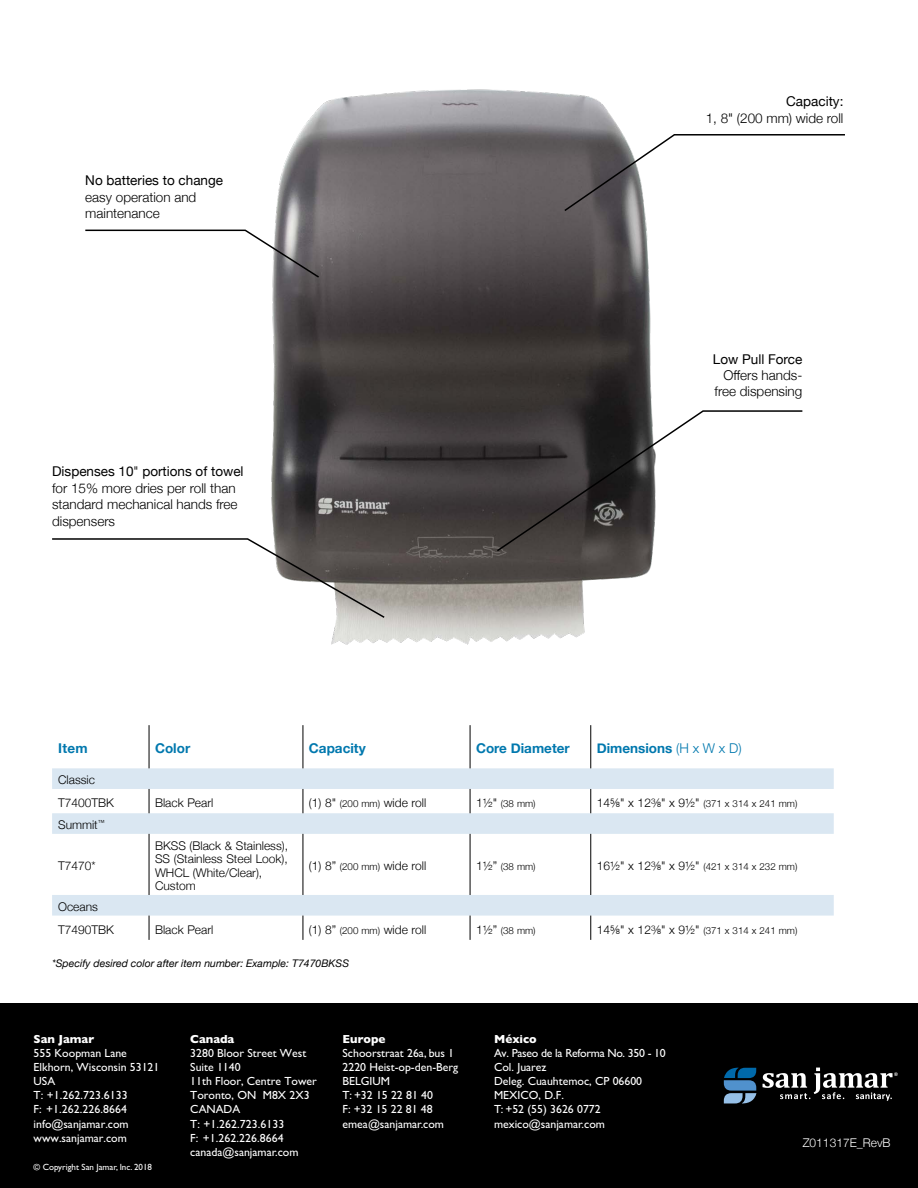
<style>
.page{position:relative;width:918px;height:1188px;background:#fff}
.page>*{position:absolute;margin:0;border:0;box-sizing:border-box;transform-origin:0 0}
.t1{font:300 13.5px/16.5px "Helvetica Neue";color:#000}
.t2{font:700 13.5px "Helvetica Neue";color:#0078ae}
.t3{font:13.5px "Helvetica Neue";color:#000}
.t4{font:300 12px/13.5px "Helvetica Neue";color:#000}
.t5{font:300 12px "Helvetica Neue";color:#fff}
.t6{font:11.85px/14.1px "Gill Sans";color:#fff}
.t7{font:700 11.85px "Gill Sans";color:#fff}
.t8{font:italic 10.5px "Helvetica Neue";color:#000}
.t9{font:300 9.75px "Helvetica Neue";color:#000}
.t10{font:9px "Gill Sans";color:#fff}
.s1{font-weight:400}
.s2{font-weight:300}
.s3{font-size:9.75px}
.s4{font-size:12px}
</style>
<div class="page">
<div style="left:0;top:1004px;width:918px;height:184px;background:#000"></div>
<svg style="left:763px;top:1068px;width:135px;height:33px"></svg>
<svg style="left:724px;top:1068px;width:32px;height:35px"></svg>
<img style="left:271px;top:89px;width:382px;height:556px">
<svg style="left:563px;top:133px;width:282px;height:80px"></svg>
<svg style="left:52px;top:537px;width:334px;height:82px"></svg>
<svg style="left:85px;top:229px;width:236px;height:50px"></svg>
<svg style="left:495px;top:410px;width:308px;height:143px"></svg>
<svg style="left:148px;top:725px;width:443px;height:43px"></svg>
<svg style="left:52px;top:768px;width:782px;height:148px"></svg>
<hr style="left:149px;top:725px;width:1px;height:43px;background:#000">
<svg style="left:149px;top:789px;width:1px;height:24px"></svg>
<hr style="left:149px;top:834px;width:1px;height:61px;background:#000">
<svg style="left:149px;top:916px;width:1px;height:24px"></svg>
<hr style="left:303px;top:725px;width:1px;height:43px;background:#000">
<hr style="left:470px;top:725px;width:1px;height:43px;background:#000">
<hr style="left:591px;top:725px;width:1px;height:43px;background:#000">
<svg style="left:303px;top:789px;width:1px;height:24px"></svg>
<svg style="left:470px;top:789px;width:1px;height:24px"></svg>
<svg style="left:591px;top:789px;width:1px;height:24px"></svg>
<hr style="left:303px;top:834px;width:1px;height:61px;background:#000">
<hr style="left:470px;top:834px;width:1px;height:61px;background:#000">
<hr style="left:591px;top:834px;width:1px;height:61px;background:#000">
<svg style="left:303px;top:916px;width:1px;height:24px"></svg>
<svg style="left:470px;top:916px;width:1px;height:24px"></svg>
<svg style="left:591px;top:916px;width:1px;height:24px"></svg>
<p class="t3" style="left:85px;top:171px;width:139px">No batteries to change</p>
<p class="t1" style="left:85px;top:188px;width:113px">easy operation and maintenance</p>
<p class="t1" style="left:52px;top:462px;width:193px"><span class="s1">Dispenses 10</span>" <span class="s1">portions of towel </span>for 15% more dries per roll than standard mechanical hands free dispensers</p>
<p class="t3" style="left:786px;top:92px;width:59px">Capacity:</p>
<p class="t1" style="left:706px;top:109px;width:139px">1, 8" (200 mm) wide roll</p>
<p class="t3" style="left:713px;top:349px;width:91px">Low Pull Force</p>
<p class="t1" style="left:715px;top:366px;width:89px;text-align:right">Offers hands&shy;free dispensing</p>
<p class="t2" style="left:58px;top:738px;width:31px">Item</p>
<p class="t2" style="left:155px;top:738px;width:37px">Color</p>
<p class="t2" style="left:309px;top:738px;width:58px">Capacity</p>
<p class="t2" style="left:476px;top:738px;width:95px">Core Diameter</p>
<p class="t2" style="left:597px;top:738px;width:146px">Dimensions <span class="s2">(H x W x D)</span></p>
<p class="t4" style="left:58px;top:768px;width:57px;line-height:22.5px">Classic<br>T7400TBK</p>
<p class="t4" style="left:155px;top:795px;width:60px">Black Pearl</p>
<p class="t4" style="left:309px;top:795px;width:119px">(1) 8" <span class="s3">(200 mm)</span> wide roll</p>
<p class="t9" style="left:476px;top:796px;width:61px"><span class="s4">1½"</span> (38 mm)</p>
<p class="t9" style="left:597px;top:796px;width:202px"><span class="s4">14⅝" x 12⅜" x 9½"</span> (371 x 314 x 241 mm)</p>
<p class="t4" style="left:58px;top:817px;width:48px">Summit<sup>™</sup></p>
<p class="t4" style="left:58px;top:858px;width:39px">T7470*</p>
<p class="t4" style="left:58px;top:895px;width:57px;line-height:22.5px">Oceans<br>T7490TBK</p>
<p class="t4" style="left:155px;top:838px;width:135px">BKSS (Black &amp; Stainless),<br>SS (Stainless Steel Look),<br>WHCL (White/Clear),<br>Custom</p>
<p class="t4" style="left:309px;top:858px;width:119px">(1) 8” <span class="s3">(200 mm)</span> wide roll</p>
<p class="t9" style="left:476px;top:859px;width:61px"><span class="s4">1½”</span> (38 mm)</p>
<p class="t9" style="left:597px;top:859px;width:202px"><span class="s4">16½" x 12⅜" x 9½"</span> (421 x 314 x 232 mm)</p>
<p class="t4" style="left:155px;top:922px;width:60px">Black Pearl</p>
<p class="t4" style="left:309px;top:922px;width:119px">(1) 8” <span class="s3">(200 mm)</span> wide roll</p>
<p class="t9" style="left:476px;top:922px;width:61px"><span class="s4">1½”</span> (38 mm)</p>
<p class="t9" style="left:597px;top:922px;width:202px"><span class="s4">14⅝" x 12⅜" x 9½"</span> (371 x 314 x 241 mm)</p>
<p class="t8" style="left:52px;top:956px;width:299px">*Specify desired color after item number: Example: T7470BKSS</p>
<p class="t7" style="left:34px;top:1029px;width:62px">San Jamar</p>
<p class="t6" style="left:34px;top:1046px;width:127px">555 Koopman Lane<br>Elkhorn, Wisconsin 53121<br>USA<br>T: +1.262.723.6133<br>F: +1.262.226.8664 info@sanjamar.com www.sanjamar.com</p>
<p class="t10" style="left:34px;top:1162px;width:120px">© Copyright San Jamar, Inc. 2018</p>
<p class="t7" style="left:190px;top:1029px;width:46px">Canada</p>
<p class="t6" style="left:190px;top:1046px;width:128px">3280 Bloor Street West<br>Suite 1140<br>11th Floor, Centre Tower<br>Toronto, ON M8X 2X3<br>CANADA<br>T: +1.262.723.6133<br>F: +1.262.226.8664 canada@sanjamar.com</p>
<p class="t7" style="left:343px;top:1029px;width:45px">Europe</p>
<p class="t6" style="left:343px;top:1046px;width:117px">Schoorstraat 26a, bus 1<br>2220 Heist-op-den-Berg<br>BELGIUM<br>T: +32 15 22 81 40<br>F: +32 15 22 81 48 emea@sanjamar.com</p>
<p class="t7" style="left:494px;top:1029px;width:44px">México</p>
<p class="t6" style="left:494px;top:1046px;width:173px">Av. Paseo de la Reforma No. 350 - 10<br>Col. Juarez<br>Deleg. Cuauhtemoc, CP 06600<br>MEXICO, D.F.<br>T: +52 (55) 3626 0772 mexico@sanjamar.com</p>
<p class="t5" style="left:803px;top:1133px;width:89px">Z011317E_RevB</p>
</div>
